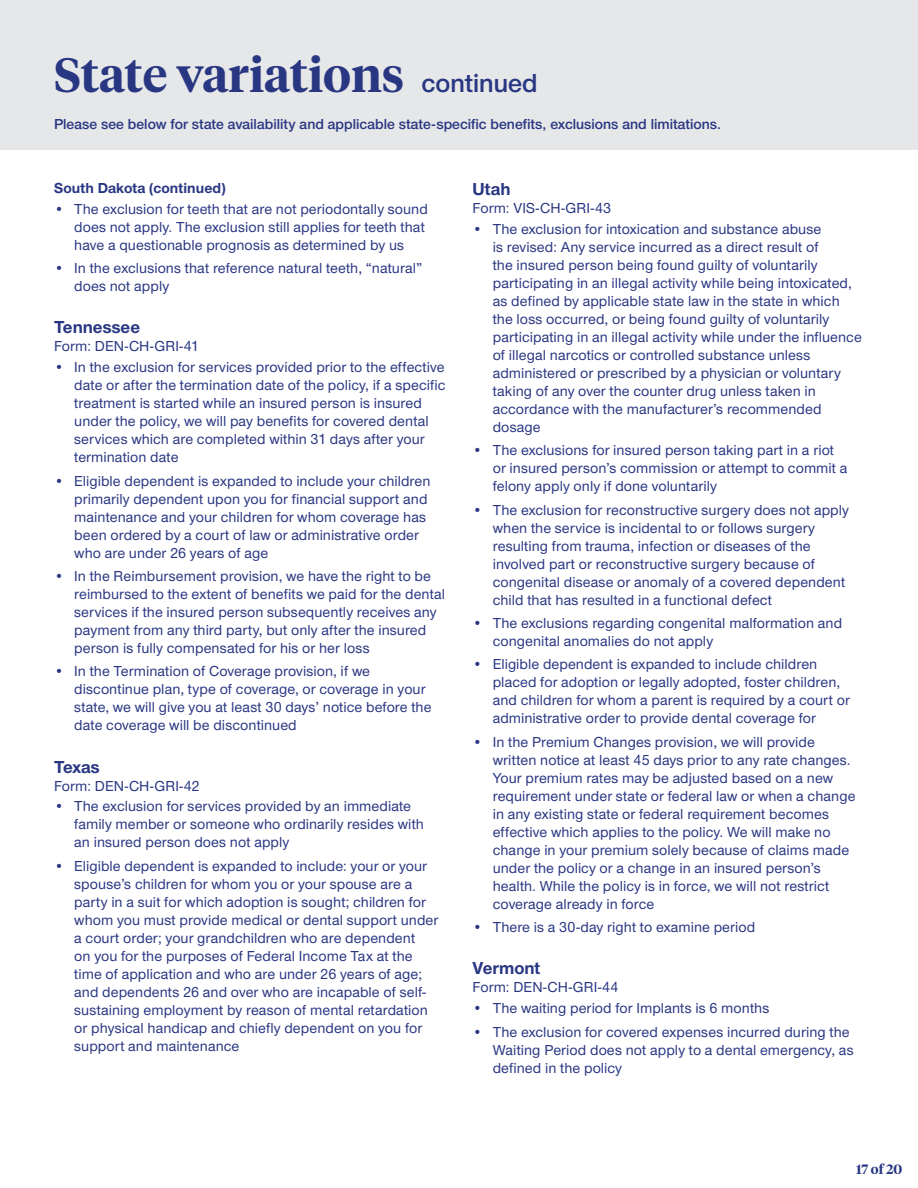
<style>
.page{position:relative;width:918px;height:1188px;background:#fff}
.page>*{position:absolute;margin:0;border:0;box-sizing:border-box;transform-origin:0 0}
.t1{font:600 48px "UHC Serif Headline";color:#293682}
.t2{font:600 27px "UHC Sans";color:#293682}
.t3{font:700 18px "UHC Sans";color:#293682}
.t4{font:500 15px/18px "UHC Sans";letter-spacing:.005em;color:#293682}
.t5{font:600 15px "UHC Sans";color:#293682}
.t6{font:700 15px "UHC Sans";letter-spacing:.005em;color:#293682}
.t7{font:600 13.5px "UHC Serif Headline";color:#293682}
</style>
<div class="page">
<div style="left:0;top:0;width:918px;height:150px;background:#e6e7e8"></div>
<h1 class="t1" style="left:54px;top:42px;width:352px">State variations</h1>
<p class="t5" style="left:54px;top:114px;width:669px">Please see below for state availability and applicable state-specific benefits, exclusions and limitations.</p>
<h2 class="t2" style="left:422px;top:65px;width:118px">continued</h2>
<p class="t6" style="left:54px;top:178px;width:173px">South Dakota (continued)</p>
<p class="t4" style="left:74px;top:199px;width:355px;text-indent:-20px">• The exclusion for teeth that are not periodontally sound does not apply. The exclusion still applies for teeth that have a questionable prognosis as determined by us</p>
<p class="t4" style="left:74px;top:259px;width:350px;text-indent:-20px">• In the exclusions that reference natural teeth, “natural” does not apply</p>
<p class="t3" style="left:54px;top:315px;width:88px">Tennessee</p>
<p class="t4" style="left:54px;top:337px;width:146px">Form: DEN-CH-GRI-41</p>
<p class="t4" style="left:74px;top:358px;width:373px;text-indent:-20px">• In the exclusion for services provided prior to the effective date or after the termination date of the policy, if a specific treatment is started while an insured person is insured under the policy, we will pay benefits for covered dental services which are completed within 31 days after your termination date</p>
<p class="t4" style="left:74px;top:471px;width:358px;text-indent:-20px">• Eligible dependent is expanded to include your children primarily dependent upon you for financial support and maintenance and your children for whom coverage has been ordered by a court of law or administrative order who are under 26 years of age</p>
<p class="t4" style="left:74px;top:566px;width:373px;text-indent:-20px">• In the Reimbursement provision, we have the right to be reimbursed to the extent of benefits we paid for the dental services if the insured person subsequently receives any payment from any third party, but only after the insured person is fully compensated for his or her loss</p>
<p class="t4" style="left:74px;top:662px;width:359px;text-indent:-20px">• In the Termination of Coverage provision, if we discontinue plan, type of coverage, or coverage in your state, we will give you at least 30 days’ notice before the date coverage will be discontinued</p>
<p class="t3" style="left:54px;top:755px;width:47px">Texas</p>
<p class="t4" style="left:54px;top:776px;width:147px">Form: DEN-CH-GRI-42</p>
<p class="t4" style="left:74px;top:797px;width:351px;text-indent:-20px">• The exclusion for services provided by an immediate family member or someone who ordinarily resides with an insured person does not apply</p>
<p class="t4" style="left:74px;top:856px;width:366px;text-indent:-20px">• Eligible dependent is expanded to include: your or your spouse’s children for whom you or your spouse are a party in a suit for which adoption is sought; children for whom you must provide medical or dental support under a court order; your grandchildren who are dependent<br>on you for the purposes of Federal Income Tax at the time of application and who are under 26 years of age; and dependents 26 and over who are incapable of self&shy;sustaining employment by reason of mental retardation or physical handicap and chiefly dependent on you for support and maintenance</p>
<p class="t3" style="left:472px;top:177px;width:40px">Utah</p>
<p class="t4" style="left:472px;top:198px;width:140px">Form: VIS-CH-GRI-43</p>
<p class="t4" style="left:493px;top:219px;width:371px;text-indent:-20px">• The exclusion for intoxication and substance abuse<br>is revised: Any service incurred as a direct result of<br>the insured person being found guilty of voluntarily participating in an illegal activity while being intoxicated, as defined by applicable state law in the state in which the loss occurred, or being found guilty of voluntarily participating in an illegal activity while under the influence of illegal narcotics or controlled substance unless administered or prescribed by a physician or voluntary taking of any over the counter drug unless taken in accordance with the manufacturer’s recommended dosage</p>
<p class="t4" style="left:493px;top:441px;width:356px;text-indent:-20px">• The exclusions for insured person taking part in a riot or insured person’s commission or attempt to commit a felony apply only if done voluntarily</p>
<p class="t4" style="left:493px;top:500px;width:358px;text-indent:-20px">• The exclusion for reconstructive surgery does not apply when the service is incidental to or follows surgery resulting from trauma, infection or diseases of the involved part or reconstructive surgery because of congenital disease or anomaly of a covered dependent child that has resulted in a functional defect</p>
<p class="t4" style="left:493px;top:613px;width:351px;text-indent:-20px">• The exclusions regarding congenital malformation and congenital anomalies do not apply</p>
<p class="t4" style="left:493px;top:655px;width:359px;text-indent:-20px">• Eligible dependent is expanded to include children placed for adoption or legally adopted, foster children, and children for whom a parent is required by a court or administrative order to provide dental coverage for</p>
<p class="t4" style="left:493px;top:732px;width:364px;text-indent:-20px">• In the Premium Changes provision, we will provide written notice at least 45 days prior to any rate changes.<br>Your premium rates may be adjusted based on a new requirement under state or federal law or when a change in any existing state or federal requirement becomes effective which applies to the policy. We will make no change in your premium solely because of claims made under the policy or a change in an insured person’s health. While the policy is in force, we will not restrict coverage already in force</p>
<p class="t4" style="left:472px;top:918px;width:284px">• There is a 30-day right to examine period</p>
<p class="t3" style="left:472px;top:956px;width:69px">Vermont</p>
<p class="t4" style="left:472px;top:978px;width:148px">Form: DEN-CH-GRI-44</p>
<p class="t4" style="left:472px;top:999px;width:298px">• The waiting period for Implants is 6 months</p>
<p class="t4" style="left:493px;top:1022px;width:362px;text-indent:-20px">• The exclusion for covered expenses incurred during the<br>Waiting Period does not apply to a dental emergency, as defined in the policy</p>
<p class="t7" style="left:856px;top:1160px;width:47px">17 of 20</p>
</div>
